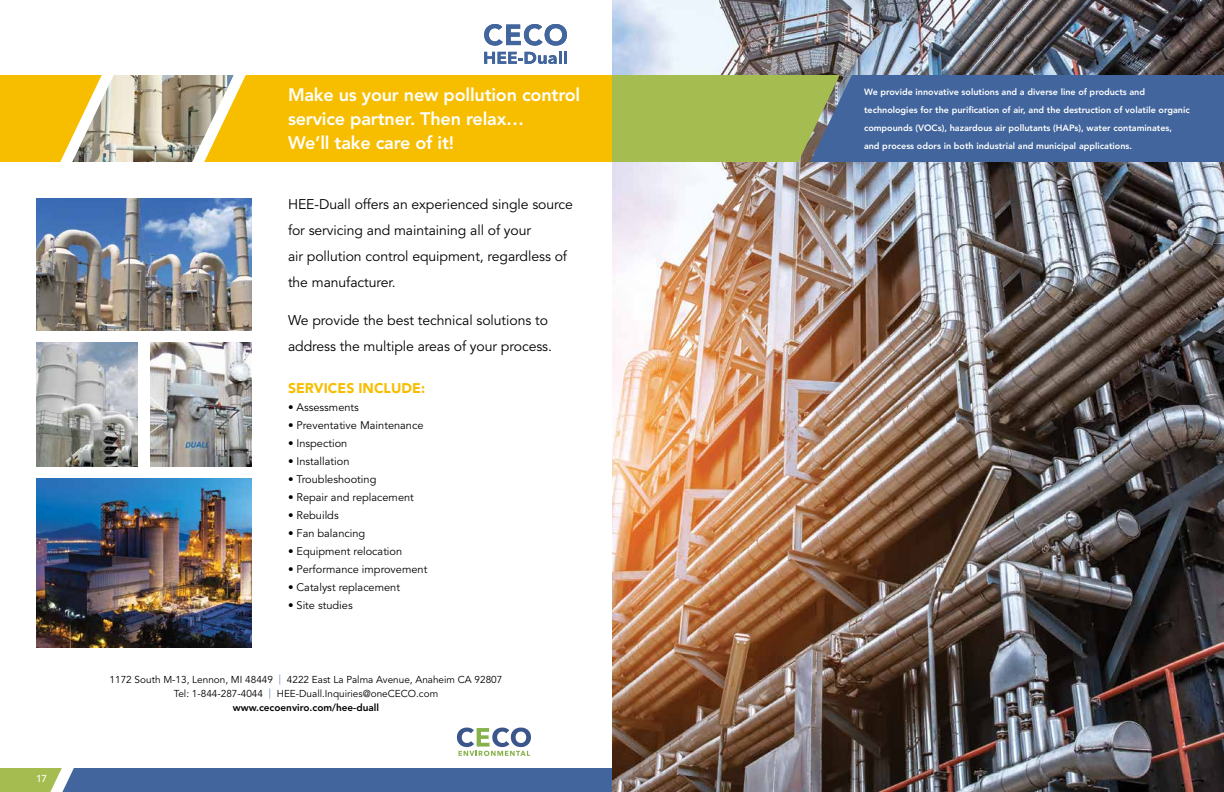
<style>
.page{position:relative;width:1224px;height:792px;background:#fff}
.page>*{position:absolute;margin:0;border:0;box-sizing:border-box;transform-origin:0 0}
.t1{font:800 18px/24px "Avenir LT Std";letter-spacing:-.01em;color:#fff}
.t2{font:14px/26px "Avenir LT Std";letter-spacing:-.005em;color:#000}
.t3{font:900 14px "Avenir LT Std";color:#f7be00}
.t4{font:11px "Avenir LT Std";color:#000}
.t5{font:10px/14px "Avenir LT Std";color:#000;text-align:center}
.t6{font:500 10px "Avenir LT Std";color:#fff}
.t7{font:800 9px/18px "Avenir LT Std";color:#fff}
.s1{font-weight:300;color:#41659c}
.s2{font-weight:800}
</style>
<div class="page">
<img style="left:612px;top:0;width:612px;height:792px">
<svg style="left:0;top:768px;width:612px;height:24px;background:#4e7096"></svg>
<svg style="left:457px;top:728px;width:74px;height:28px"></svg>
<svg style="left:484px;top:24px;width:83px;height:40px"></svg>
<img style="left:36px;top:198px;width:216px;height:133px">
<img style="left:150px;top:343px;width:102px;height:123px">
<img style="left:36px;top:343px;width:102px;height:123px">
<img style="left:36px;top:478px;width:216px;height:170px">
<svg style="left:0;top:75px;width:1224px;height:87px;background:#a7a054"></svg>
<p class="t6" style="left:36px;top:772px;width:13px">17</p>
<h1 class="t1" style="left:288px;top:85px;width:294px">Make us your new pollution control service partner. Then relax…<br>We’ll take care of it!</h1>
<h2 class="t2" style="left:288px;top:192px;width:286px">HEE-Duall offers an experienced single source for servicing and maintaining all of your<br>air pollution control equipment, regardless of the manufacturer.</h2>
<h2 class="t2" style="left:288px;top:308px;width:266px">We provide the best technical solutions to address the multiple areas of your process.</h2>
<h2 class="t3" style="left:288px;top:382px;width:139px">SERVICES INCLUDE:</h2>
<p class="t4" style="left:288px;top:402px;width:72px">• Assessments</p>
<p class="t4" style="left:288px;top:420px;width:137px">• Preventative Maintenance</p>
<p class="t4" style="left:288px;top:438px;width:61px">• Inspection</p>
<p class="t4" style="left:288px;top:456px;width:63px">• Installation</p>
<p class="t4" style="left:288px;top:474px;width:90px">• Troubleshooting</p>
<p class="t4" style="left:288px;top:492px;width:127px">• Repair and replacement</p>
<p class="t4" style="left:288px;top:510px;width:52px">• Rebuilds</p>
<p class="t4" style="left:288px;top:528px;width:79px">• Fan balancing</p>
<p class="t4" style="left:288px;top:546px;width:116px">• Equipment relocation</p>
<p class="t4" style="left:288px;top:564px;width:141px">• Performance improvement</p>
<p class="t4" style="left:288px;top:582px;width:114px">• Catalyst replacement</p>
<p class="t4" style="left:288px;top:600px;width:66px">• Site studies</p>
<p class="t5" style="left:110px;top:673px;width:394px">1172 South M-13, Lennon, MI 48449 <span class="s1">|</span> 4222 East La Palma Avenue, Anaheim CA 92807<br>Tel: 1-844-287-4044 <span class="s1">|</span> HEE-Duall.Inquiries@oneCECO.com <span class="s2">www.cecoenviro.com/hee-duall</span></p>
<p class="t7" style="left:864px;top:84px;width:327px">We provide innovative solutions and a diverse line of products and technologies for the purification of air, and the destruction of volatile organic compounds (VOCs), hazardous air pollutants (HAPs), water contaminates, and process odors in both industrial and municipal applications.</p>
</div>
